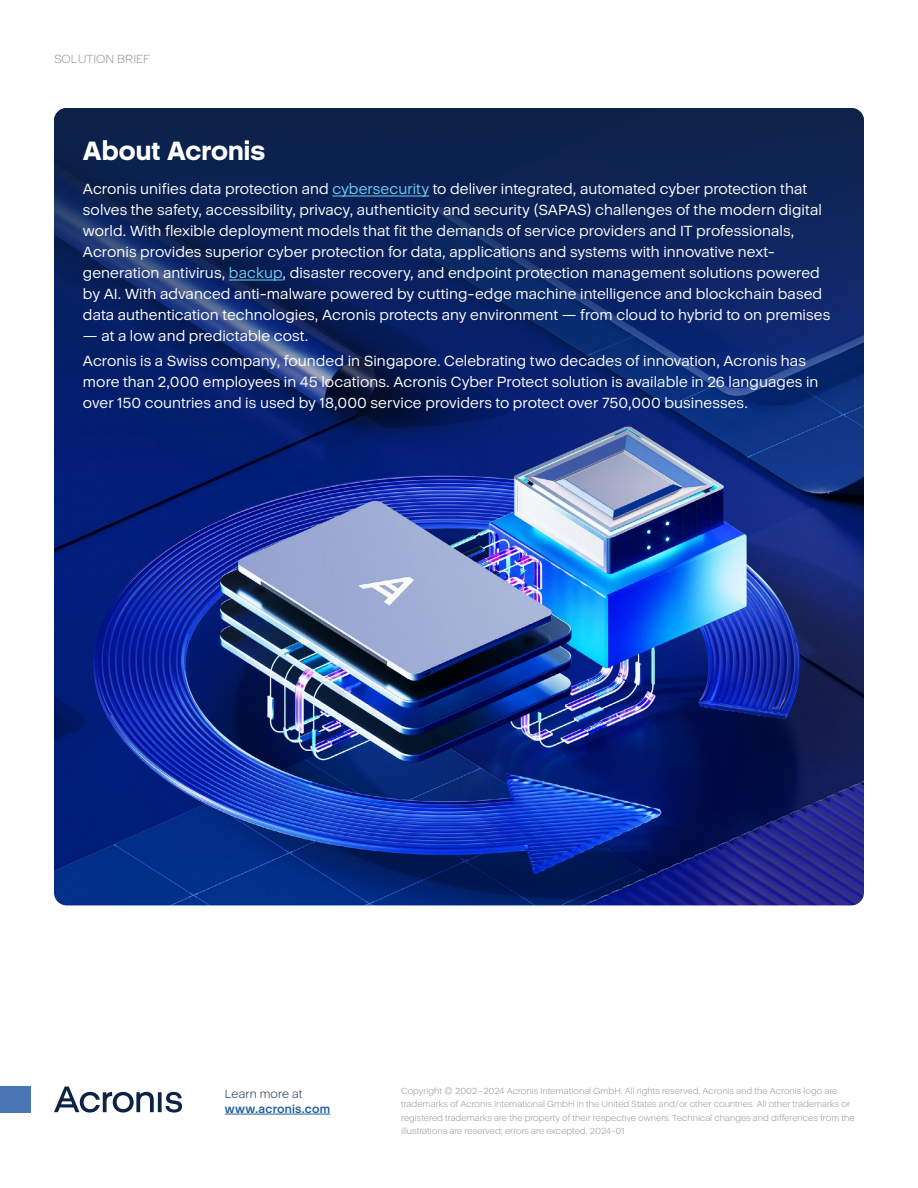
<style>
.page{position:relative;width:918px;height:1188px;background:#fff}
.page>*{position:absolute;margin:0;border:0;box-sizing:border-box;transform-origin:0 0}
.t1{font:800 27px "Acronis Cyber";color:#fff}
.t2{font:15px/21px "Acronis Cyber";letter-spacing:.005em;color:#fff}
.t3{font:700 12px "Acronis Cyber";letter-spacing:.015em;color:#215e9e}
.t4{font:12px "Acronis Cyber VF";color:#8f8e87}
.t5{font:300 12px "Acronis Cyber";letter-spacing:.01em;color:#0d2345}
.t6{font:300 9px/13.5px "Acronis Cyber";color:#8f8e87}
.s1{color:#6dcff6}
</style>
<div class="page">
<img style="left:54px;top:108px;width:810px;height:797px">
<img style="left:54px;top:108px;width:810px;height:751px;border-radius:13px">
<hr style="left:225px;top:1114px;width:105px;height:1px;background:#215e9e">
<div style="left:0;top:1087px;width:30px;height:26px;background:#4975b4"></div>
<svg style="left:54px;top:1087px;width:128px;height:26px"></svg>
<hr style="left:332px;top:196px;width:97px;height:1px;background:#6dcff6">
<hr style="left:229px;top:280px;width:54px;height:1px;background:#6dcff6">
<p class="t4" style="left:54px;top:52px;width:98px">SOLUTION BRIEF</p>
<h1 class="t1" style="left:83px;top:134px;width:184px">About Acronis</h1>
<p class="t2" style="left:83px;top:178px;width:749px">Acronis unifies data protection and <span class="s1">cybersecurity</span> to deliver integrated, automated cyber protection that solves the safety, accessibility, privacy, authenticity and security (SAPAS) challenges of the modern digital world. With flexible deployment models that fit the demands of service providers and IT professionals, Acronis provides superior cyber protection for data, applications and systems with innovative next&shy;generation antivirus, <span class="s1">backup</span>, disaster recovery, and endpoint protection management solutions powered by AI. With advanced anti-malware powered by cutting-edge machine intelligence and blockchain based data authentication technologies, Acronis protects any environment — from cloud to hybrid to on premises</p>
<p class="t2" style="left:83px;top:323px;width:724px;line-height:25.2px">— at a low and predictable cost.<br>Acronis is a Swiss company, founded in Singapore. Celebrating two decades of innovation, Acronis has</p>
<p class="t2" style="left:83px;top:372px;width:737px">more than 2,000 employees in 45 locations. Acronis Cyber Protect solution is available in 26 languages in over 150 countries and is used by 18,000 service providers to protect over 750,000 businesses.</p>
<p class="t5" style="left:225px;top:1087px;width:79px">Learn more at</p>
<p class="t3" style="left:225px;top:1101px;width:107px">www.acronis.com</p>
<p class="t6" style="left:401px;top:1084px;width:455px">Copyright © 2002–2024 Acronis International GmbH. All rights reserved. Acronis and the Acronis logo are trademarks of Acronis International GmbH in the United States and/or other countries. All other trademarks or registered trademarks are the property of their respective owners. Technical changes and differences from the illustrations are reserved; errors are excepted. 2024-01</p>
</div>
